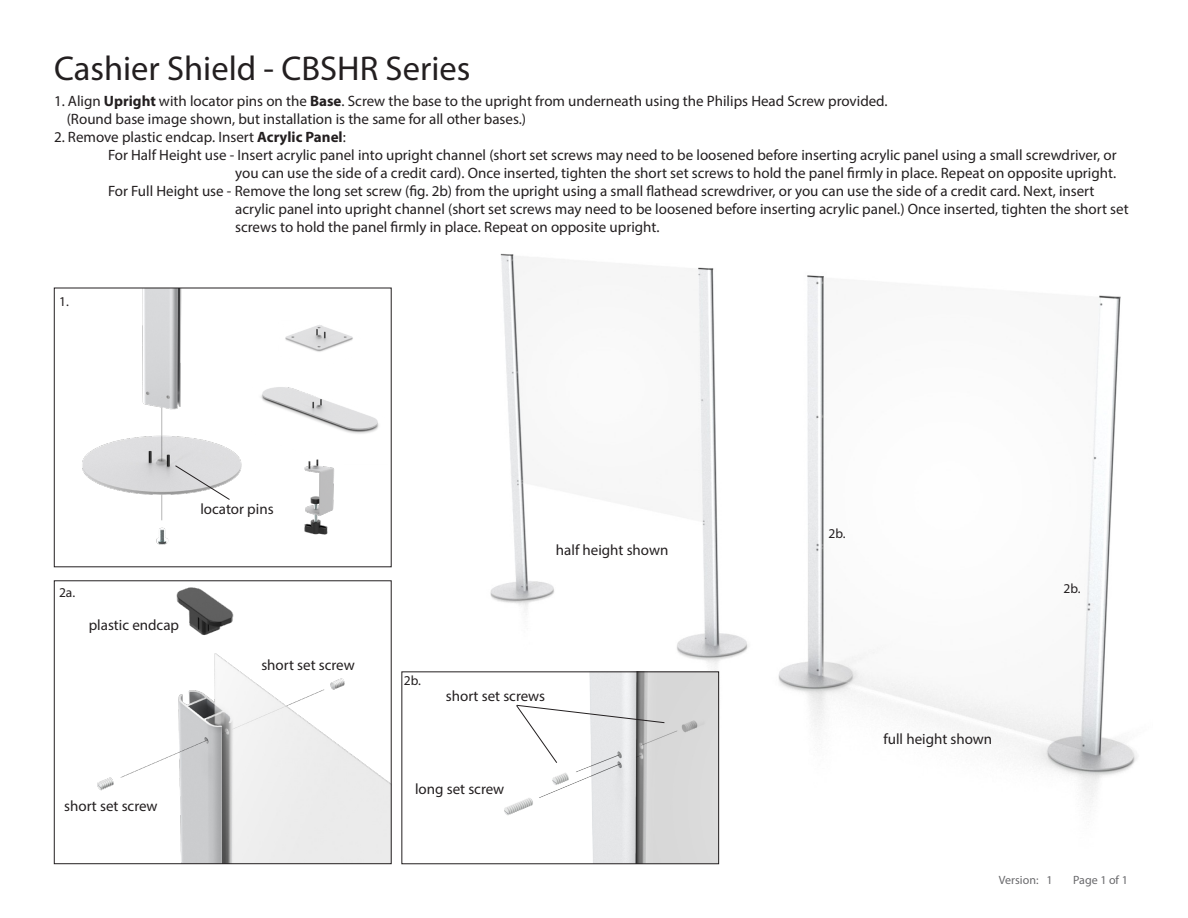
<style>
.page{position:relative;width:1188px;height:918px;background:#fff}
.page>*{position:absolute;margin:0;border:0;box-sizing:border-box;transform-origin:0 0}
.Product_Title{font:34.5px "Myriad Pro";color:#231f20}
.Bullet___Number_Alig{font:15px/18px "Myriad Pro";color:#231f20}
.Step_Text{font:13.5px "Myriad Pro";color:#231f20}
.t1{font:12px "Myriad Pro";color:#69696c}
.s1{font-weight:700}
</style>
<div class="page">
<img style="left:438px;top:253px;width:699px;height:609px">
<img style="left:82px;top:290px;width:160px;height:255px">
<img style="left:97px;top:587px;width:293px;height:275px">
<div style="left:54px;top:580px;width:338px;height:284px;border:1px solid #231f20"></div>
<img style="left:438px;top:674px;width:279px;height:188px">
<div style="left:402px;top:672px;width:317px;height:192px;border:1px solid #231f20"></div>
<img style="left:250px;top:287px;width:138px;height:58px">
<img style="left:261px;top:345px;width:118px;height:89px">
<img style="left:304px;top:459px;width:30px;height:76px">
<svg style="left:175px;top:465px;width:55px;height:35px"></svg>
<svg style="left:516px;top:705px;width:149px;height:58px"></svg>
<p class="Product_Title" style="left:54px;top:47px;width:418px">Cashier Shield - CBSHR Series</p>
<p class="Bullet___Number_Alig" style="left:54px;top:91px;width:835px">1. Align <span class="s1">Upright</span> with locator pins on the <span class="s1">Base</span>. Screw the base to the upright from underneath using the Philips Head Screw provided.</p>
<p class="Bullet___Number_Alig" style="left:67px;top:109px;width:461px">(Round base image shown, but installation is the same for all other bases.)</p>
<p class="Bullet___Number_Alig" style="left:54px;top:127px;width:293px">2. Remove plastic endcap. Insert <span class="s1">Acrylic Panel</span>:</p>
<p class="Bullet___Number_Alig" style="left:108px;top:145px;width:1010px">For Half Height use - Insert acrylic panel into upright channel (short set screws may need to be loosened before inserting acrylic panel using a small screwdriver, or</p>
<p class="Bullet___Number_Alig" style="left:235px;top:163px;width:882px">you can use the side of a credit card). Once inserted, tighten the short set screws to hold the panel firmly in place. Repeat on opposite upright.</p>
<p class="Bullet___Number_Alig" style="left:108px;top:181px;width:988px">For Full Height use - Remove the long set screw (fig. 2b) from the upright using a small flathead screwdriver, or you can use the side of a credit card. Next, insert</p>
<p class="Bullet___Number_Alig" style="left:235px;top:199px;width:895px">acrylic panel into upright channel (short set screws may need to be loosened before inserting acrylic panel.) Once inserted, tighten the short set screws to hold the panel firmly in place. Repeat on opposite upright.</p>
<p class="Step_Text" style="left:59px;top:293px;width:11px">1.</p>
<p class="Bullet___Number_Alig" style="left:200px;top:500px;width:75px">locator pins</p>
<p class="Step_Text" style="left:59px;top:584px;width:18px">2a.</p>
<p class="Bullet___Number_Alig" style="left:89px;top:616px;width:92px">plastic endcap</p>
<p class="Bullet___Number_Alig" style="left:261px;top:656px;width:95px">short set screw</p>
<p class="Bullet___Number_Alig" style="left:64px;top:796px;width:95px">short set screw</p>
<p class="Bullet___Number_Alig" style="left:556px;top:541px;width:114px">half height shown</p>
<p class="Step_Text" style="left:404px;top:672px;width:19px">2b.</p>
<p class="Bullet___Number_Alig" style="left:446px;top:687px;width:101px">short set screws</p>
<p class="Bullet___Number_Alig" style="left:415px;top:780px;width:91px">long set screw</p>
<p class="Step_Text" style="left:828px;top:525px;width:19px">2b.</p>
<p class="Step_Text" style="left:1064px;top:580px;width:19px">2b.</p>
<p class="Bullet___Number_Alig" style="left:883px;top:730px;width:110px">full height shown</p>
<p class="t1" style="left:999px;top:873px;width:41px">Version:</p>
<p class="t1" style="left:1047px;top:873px;width:8px">1</p>
<p class="t1" style="left:1073px;top:873px;width:56px">Page 1 of 1</p>
</div>
